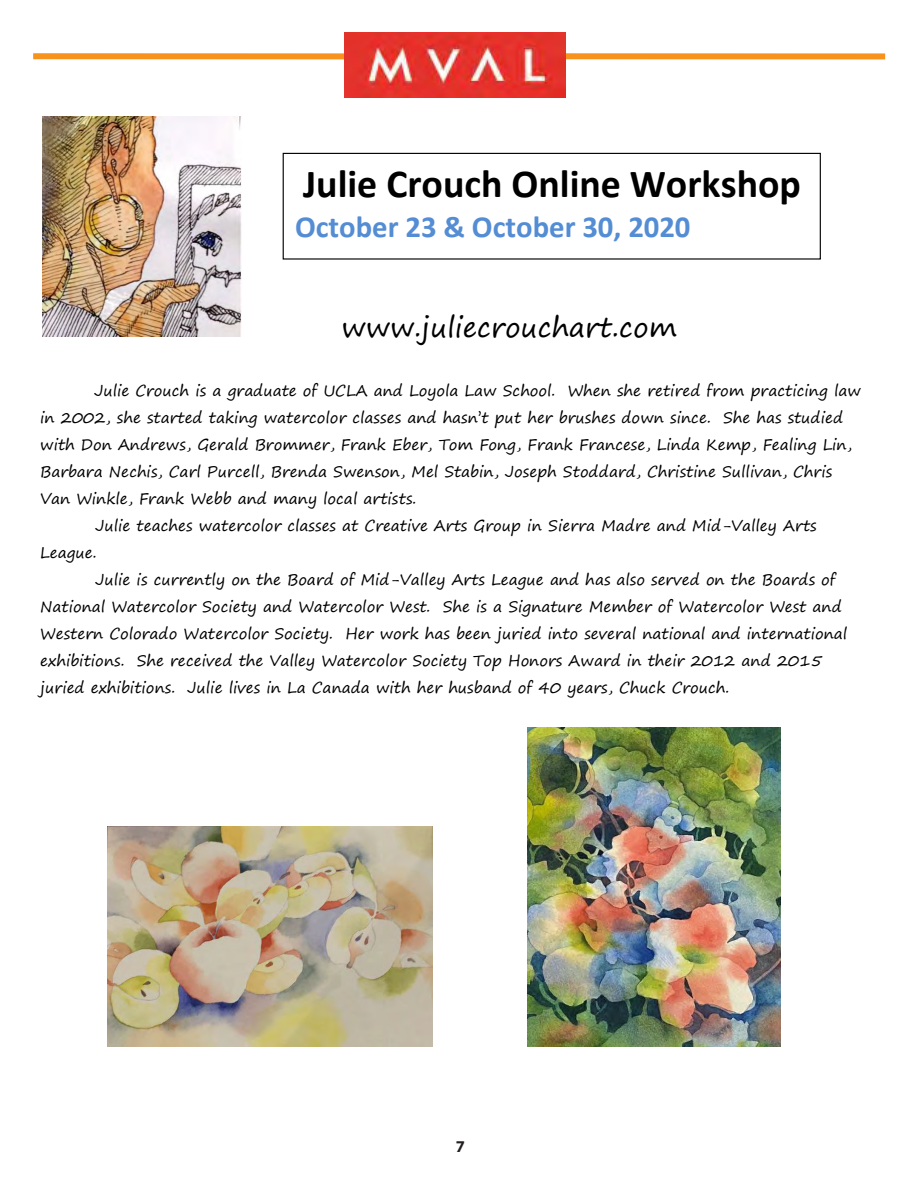
<style>
.page{position:relative;width:918px;height:1188px;background:#fff}
.page>*{position:absolute;margin:0;border:0;box-sizing:border-box;transform-origin:0 0}
.t1{font:700 39.9px "Calibri";color:#000}
.t2{font:700 30.75px "Calibri";color:#548dd4}
.t3{font:27.6px "Segoe Print";color:#000}
.t4{font:700 16.5px "Myriad Pro";color:#231f20}
.t5{font:15.3px "Segoe Print";color:#000}
</style>
<div class="page">
<div style="left:33px;top:53px;width:417px;height:6px;background:#f7931d"></div>
<div style="left:469px;top:53px;width:416px;height:6px;background:#f7931d"></div>
<img style="left:344px;top:32px;width:222px;height:66px">
<img style="left:43px;top:116px;width:199px;height:221px">
<img style="left:107px;top:826px;width:326px;height:221px">
<img style="left:528px;top:728px;width:252px;height:319px">
<div style="left:283px;top:153px;width:538px;height:107px;border:1px solid #000"></div>
<p class="t1" style="left:303px;top:156px;width:499px">Julie Crouch Online Workshop</p>
<p class="t2" style="left:295px;top:205px;width:397px">October 23 &amp; October 30, 2020</p>
<p class="t3" style="left:342px;top:302px;width:337px">www.juliecrouchart.com</p>
<p class="t5" style="left:94px;top:377px;width:768px">Julie Crouch is a graduate of UCLA and Loyola Law School. When she retired from practicing law</p>
<p class="t5" style="left:40px;top:404px;width:805px">in 2002, she started taking watercolor classes and hasn’t put her brushes down since. She has studied</p>
<p class="t5" style="left:40px;top:431px;width:813px">with Don Andrews, Gerald Brommer, Frank Eber, Tom Fong, Frank Francese, Linda Kemp, Fealing Lin,</p>
<p class="t5" style="left:40px;top:458px;width:794px">Barbara Nechis, Carl Purcell, Brenda Swenson, Mel Stabin, Joseph Stoddard, Christine Sullivan, Chris</p>
<p class="t5" style="left:40px;top:485px;width:378px">Van Winkle, Frank Webb and many local artists.</p>
<p class="t5" style="left:95px;top:512px;width:723px">Julie teaches watercolor classes at Creative Arts Group in Sierra Madre and Mid-Valley Arts</p>
<p class="t5" style="left:40px;top:539px;width:58px">League.</p>
<p class="t5" style="left:95px;top:566px;width:742px">Julie is currently on the Board of Mid-Valley Arts League and has also served on the Boards of</p>
<p class="t5" style="left:40px;top:593px;width:803px">National Watercolor Society and Watercolor West. She is a Signature Member of Watercolor West and</p>
<p class="t5" style="left:40px;top:620px;width:809px">Western Colorado Watercolor Society. Her work has been juried into several national and international</p>
<p class="t5" style="left:40px;top:647px;width:783px">exhibitions. She received the Valley Watercolor Society Top Honors Award in their 2012 and 2015</p>
<p class="t5" style="left:40px;top:674px;width:691px">juried exhibitions. Julie lives in La Canada with her husband of 40 years, Chuck Crouch.</p>
<p class="t4" style="left:456px;top:1135px;width:11px">7</p>
</div>
